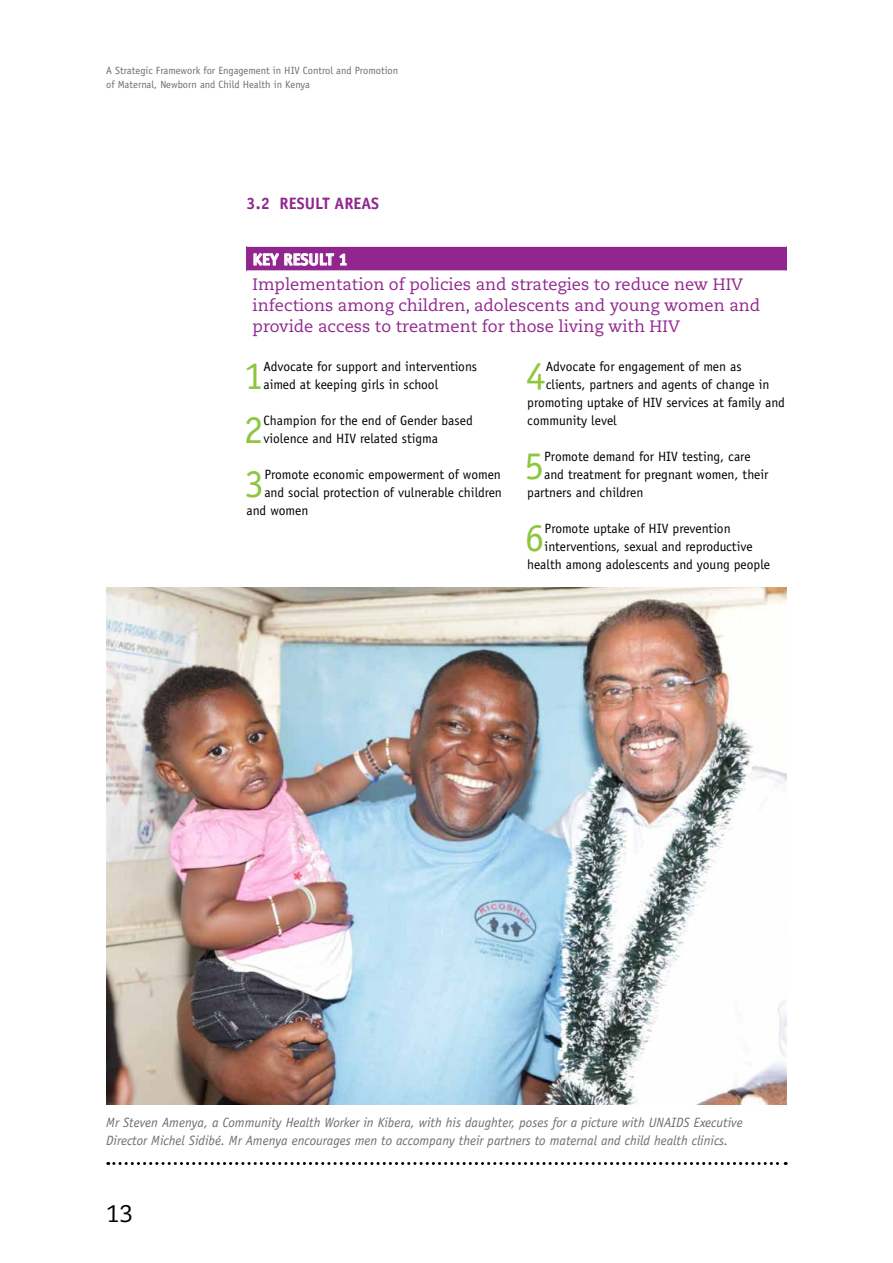
<style>
.page{position:relative;width:893px;height:1263px;background:#fff}
.page>*{position:absolute;margin:0;border:0;box-sizing:border-box;transform-origin:0 0}
.t1{font:39.45px "Officina Sans";color:#8dc63f}
.t2{font:24px "Caecilia LT Std";color:#000}
.t3{font:16.5px/21px "Caecilia LT Std";color:#91268f}
.t4{font:700 16.5px "Officina Sans";color:#91268f}
.t5{font:700 16.5px "Officina Sans";color:#fff}
.t6{font:13.5px/18px "Officina Sans";color:#000}
.t7{font:italic 13.5px/18px "Officina Sans";color:#6d6e71}
.t8{font:10.5px/13.5px "Officina Sans";color:#6d6e71}
</style>
<div class="page">
<div style="left:247px;top:246px;width:540px;height:25px;background:#91268f"></div>
<hr style="left:247px;top:245px;width:540px;height:2px;background:#fff">
<hr style="left:247px;top:270px;width:540px;height:2px;background:#fff">
<svg style="left:253px;top:253px;width:94px;height:13px"></svg>
<img style="left:106px;top:587px;width:681px;height:518px">
<svg style="left:108px;top:1162px;width:678px;height:3px"></svg>
<p class="t8" style="left:106px;top:64px;width:293px">A Strategic Framework for Engagement in Hiv Control and Promotion of Maternal, Newborn and Child Health in Kenya</p>
<p class="t4" style="left:247px;top:193px;width:52px">3.2 RESULT</p>
<p class="t4" style="left:335px;top:193px;width:20px">AREAS</p>
<p class="t5" style="left:253px;top:249px;width:50px">KEY RESULT</p>
<p class="t5" style="left:338px;top:249px;width:11px">1</p>
<p class="t3" style="left:253px;top:274px;width:509px">Implementation of policies and strategies to reduce new HIV infections among children, adolescents and young women and provide access to treatment for those living with HIV</p>
<h1 class="t1" style="left:244px;top:353px;width:21px">1</h1>
<p class="t6" style="left:263px;top:358px;width:215px">Advocate for support and interventions aimed at keeping girls in school</p>
<h1 class="t1" style="left:244px;top:407px;width:21px">2</h1>
<p class="t6" style="left:264px;top:412px;width:211px">Champion for the end of Gender based violence and HIV related stigma</p>
<h1 class="t1" style="left:245px;top:461px;width:21px">3</h1>
<p class="t6" style="left:264px;top:466px;width:238px">Promote economic empowerment of women</p>
<h1 class="t1" style="left:526px;top:353px;width:21px">4</h1>
<p class="t6" style="left:546px;top:358px;width:197px">Advocate for engagement of men as</p>
<p class="t6" style="left:546px;top:376px;width:225px">clients, partners and agents of change in</p>
<p class="t6" style="left:527px;top:394px;width:259px">promoting uptake of HIV services at family and</p>
<p class="t6" style="left:527px;top:412px;width:91px">community level</p>
<h1 class="t1" style="left:524px;top:443px;width:21px">5</h1>
<p class="t6" style="left:544px;top:448px;width:208px">Promote demand for HIV testing, care</p>
<p class="t6" style="left:544px;top:466px;width:226px">and treatment for pregnant women, their</p>
<p class="t6" style="left:527px;top:484px;width:118px">partners and children</p>
<h1 class="t1" style="left:525px;top:515px;width:21px">6</h1>
<p class="t6" style="left:545px;top:520px;width:188px">Promote uptake of HIV prevention</p>
<p class="t6" style="left:264px;top:484px;width:239px">and social protection of vulnerable children</p>
<p class="t6" style="left:247px;top:502px;width:63px">and women</p>
<p class="t6" style="left:545px;top:538px;width:210px">interventions, sexual and reproductive</p>
<p class="t6" style="left:527px;top:556px;width:244px">health among adolescents and young people</p>
<p class="t7" style="left:106px;top:1114px;width:638px">Mr Steven Amenya, a Community Health Worker in Kibera, with his daughter, poses for a picture with UNAIDS Executive<br>Director Michel Sidibé. Mr Amenya encourages men to accompany their partners to maternal and child health clinics.</p>
<h2 class="t2" style="left:106px;top:1199px;width:28px">13</h2>
</div>
